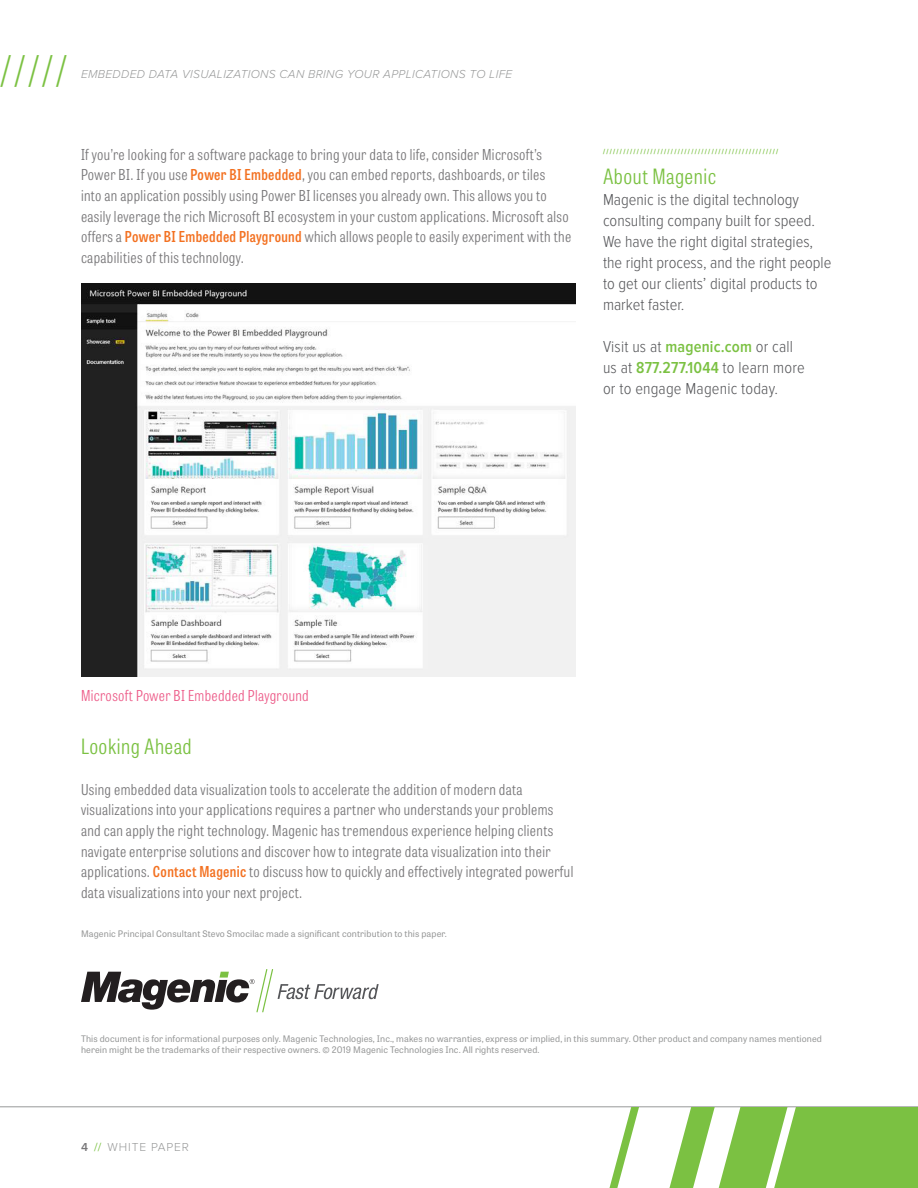
<style>
.page{position:relative;width:918px;height:1188px;background:#fff}
.page>*{position:absolute;margin:0;border:0;box-sizing:border-box;transform-origin:0 0}
.t1{font:300 45px "Proxima Nova Cond";color:#7bc142}
.SUBHEAD{font:300 21px "Tablet Gothic Condensed";letter-spacing:.025em;color:#7bc142}
.t2{font:300 16.5px/21px "Proxima Nova Cond";color:#555659}
.BODY{font:300 15px/20.7px "Tablet Gothic Condensed";letter-spacing:.025em;color:#787779}
.t3{font:300 15px "Tablet Gothic Condensed";letter-spacing:.025em;color:#ed5d8a}
.t4{font:italic 300 12px "Proxima Nova";letter-spacing:.025em;color:#989999}
.t5{font:300 12px "Proxima Nova";letter-spacing:.075em;color:#989999}
.FOOTNOTE{font:9px/10.8px "Tablet Gothic";letter-spacing:.015em;color:#989999}
.t6{font:700 7.5px "Proxima Nova Cond";color:#7bc142}
.s1{font-weight:600;color:#f37121}
.s2{font-weight:600;color:#7bc142}
.s3{font-weight:600;color:#787779}
.s4{font-weight:400;color:#7bc142}
</style>
<div class="page">
<hr style="left:0;top:1107px;width:918px;height:1px;background:#989999">
<svg style="left:606px;top:1107px;width:33px;height:81px"></svg>
<svg style="left:666px;top:1107px;width:252px;height:81px"></svg>
<svg style="left:81px;top:969px;width:298px;height:43px"></svg>
<img style="left:81px;top:284px;width:495px;height:392px">
<h1 class="t1" style="left:0;top:46px;width:68px">/////</h1>
<p class="t4" style="left:81px;top:67px;width:433px">EMBEDDED DATA VISUALIZATIONS CAN BRING YOUR APPLICATIONS TO LIFE</p>
<p class="BODY" style="left:81px;top:144px;width:492px">If you’re looking for a software package to bring your data to life, consider Microsoft’s Power BI. If you use <span class="s1">Power BI Embedded</span>, you can embed reports, dashboards, or tiles<br>into an application possibly using Power BI licenses you already own. This allows you to easily leverage the rich Microsoft BI ecosystem in your custom applications. Microsoft also offers a <span class="s1">Power BI Embedded Playground</span> which allows people to easily experiment with the capabilities of this technology.</p>
<p class="t6" style="left:603px;top:148px;width:177px">////////////////////////////////////////////////////</p>
<p class="SUBHEAD" style="left:603px;top:162px;width:115px">About Magenic</p>
<p class="t2" style="left:603px;top:189px;width:230px">Magenic is the digital technology consulting company built for speed.<br>We have the right digital strategies, the right process, and the right people to get our clients’ digital products to market faster.</p>
<p class="t2" style="left:603px;top:336px;width:203px">Visit us at <span class="s2">magenic.com</span> or call us at <span class="s2">877.277.1044</span> to learn more or to engage Magenic today.</p>
<p class="t3" style="left:81px;top:686px;width:229px">Microsoft Power BI Embedded Playground</p>
<p class="SUBHEAD" style="left:81px;top:732px;width:112px">Looking Ahead</p>
<p class="BODY" style="left:81px;top:779px;width:494px">Using embedded data visualization tools to accelerate the addition of modern data visualizations into your applications requires a partner who understands your problems and can apply the right technology. Magenic has tremendous experience helping clients navigate enterprise solutions and discover how to integrate data visualization into their applications. <span class="s1">Contact Magenic</span> to discuss how to quickly and effectively integrated powerful data visualizations into your next project.</p>
<p class="FOOTNOTE" style="left:81px;top:928px;width:368px">Magenic Principal Consultant Stevo Smocilac made a significant contribution to this paper.</p>
<p class="FOOTNOTE" style="left:81px;top:1033px;width:742px">This document is for informational purposes only. Magenic Technologies, Inc., makes no warranties, express or implied, in this summary. Other product and company names mentioned herein might be the trademarks of their respective owners. © 2019 Magenic Technologies Inc. All rights reserved.</p>
<p class="t5" style="left:81px;top:1140px;width:110px"><span class="s3">4</span> <span class="s4">//</span> WHITE PAPER</p>
</div>
